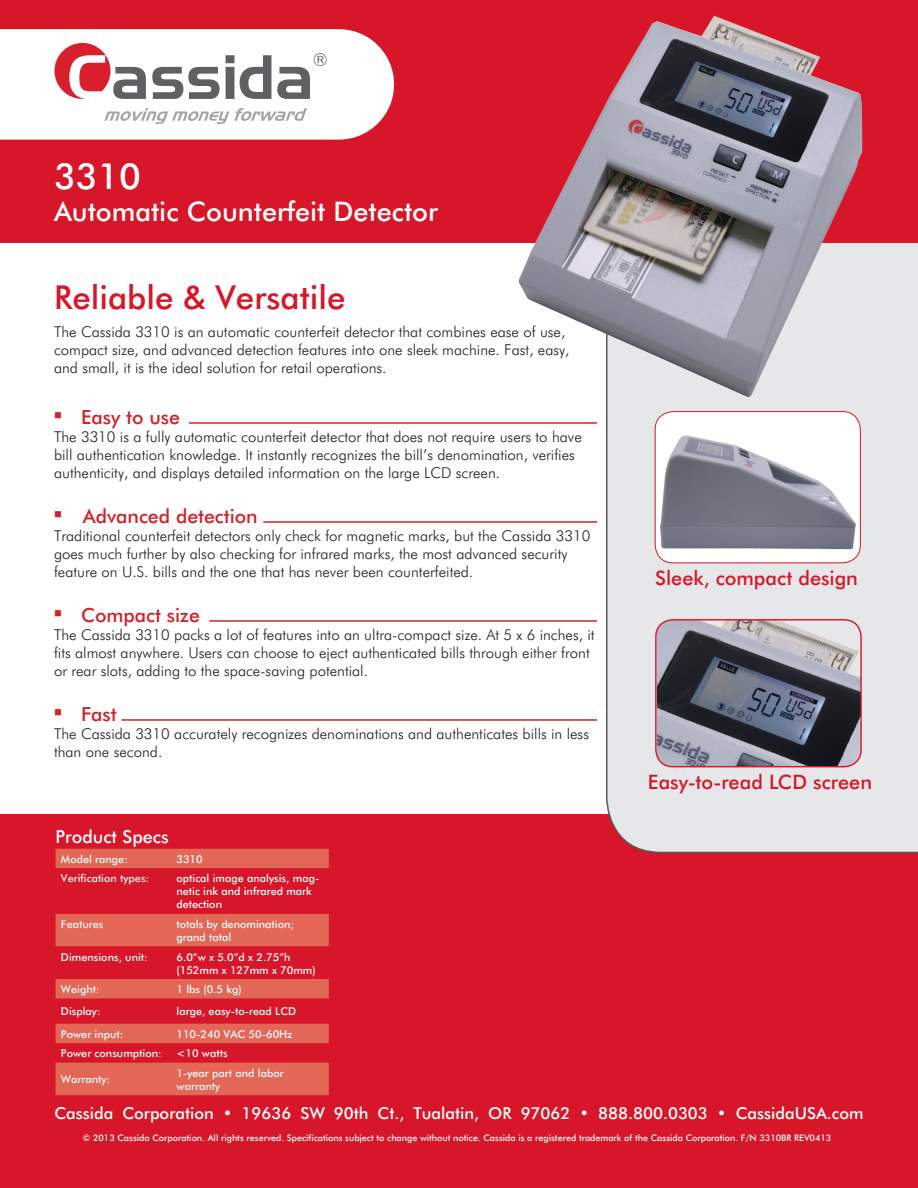
<style>
.page{position:relative;width:918px;height:1188px;background:#fff}
.page>*{position:absolute;margin:0;border:0;box-sizing:border-box;transform-origin:0 0}
.Bulleted_List_Headin{font:500 36px "Futura BT";color:#fff}
.Headline{font:500 33px "Futura BT";color:#d71729}
.Bulleted_List_Headin-2{font:500 27px "Futura BT";color:#fff}
.t1{font:500 19.95px "Futura BT";color:#d71729}
.TNT_RED_Bullets{font:500 19.5px "Futura BT";color:#d1232a}
.Features_Text{font:500 19.5px "Futura BT";color:#d1232a}
.t2{font:500 18px "Futura BT";color:#fff}
.Bulleted_List_Headin-3{font:300 18px "Futura BT";color:#57585a}
.t3{font:500 16.5px "Futura BT";color:#fff}
.Features_Text-2{font:300 15px/18px "Futura BT";color:#231f20}
.t4{font:500 10.8px/13px "Futura BT";color:#fff}
.t5{font:500 10.8px "Futura BT";color:#f5f5f6}
.t6{font:500 9px "Futura BT";color:#fff}
.s1{font-size:13.5px}
</style>
<div class="page">
<div style="left:0;top:814px;width:918px;height:374px;background:#d71729"></div>
<div style="left:606px;top:243px;width:312px;height:611px;background:#e6e7e9"></div>
<div style="left:0;top:0;width:918px;height:243px;background:#d71729"></div>
<svg style="left:0;top:29px;width:394px;height:111px;background:#fcf1f2"></svg>
<svg style="left:54px;top:43px;width:256px;height:56px;background:#ceb7b9"></svg>
<svg style="left:104px;top:108px;width:203px;height:16px;background:#e2e3e4"></svg>
<hr style="left:189px;top:422px;width:408px;height:2px;background:#d1232a">
<hr style="left:263px;top:521px;width:334px;height:2px;background:#d1232a">
<hr style="left:209px;top:620px;width:388px;height:2px;background:#d1232a">
<hr style="left:122px;top:719px;width:475px;height:2px;background:#d1232a">
<svg style="left:56px;top:849px;width:273px;height:246px;fill:#e36756"></svg>
<svg style="left:56px;top:868px;width:273px;height:111px"></svg>
<img style="left:519px;top:16px;width:343px;height:381px">
<img style="left:657px;top:620px;width:204px;height:147px">
<div style="left:655px;top:619px;width:207px;height:148px;border:1px solid #d71729;border-radius:17px"></div>
<img style="left:655px;top:412px;width:205px;height:151px">
<div style="left:655px;top:411px;width:206px;height:152px;border:1px solid #d71729;border-radius:18px"></div>
<p class="Bulleted_List_Headin-3" style="left:313px;top:49px;width:16px">®</p>
<p class="Bulleted_List_Headin" style="left:54px;top:154px;width:88px">3310</p>
<p class="Bulleted_List_Headin-2" style="left:54px;top:195px;width:386px">Automatic Counterfeit Detector</p>
<p class="Headline" style="left:54px;top:277px;width:293px">Reliable &amp; Versatile</p>
<p class="Features_Text-2" style="left:54px;top:323px;width:517px">The Cassida 3310 is an automatic counterfeit detector that combines ease of use, compact size, and advanced detection features into one sleek machine. Fast, easy, and small, it is the ideal solution for retail operations.</p>
<p class="TNT_RED_Bullets" style="left:54px;top:405px;width:127px">■ Easy to use</p>
<p class="Features_Text-2" style="left:54px;top:427px;width:529px">The 3310 is a fully automatic counterfeit detector that does not require users to have bill authentication knowledge. It instantly recognizes the bill’s denomination, verifies authenticity, and displays detailed information on the large LCD screen.</p>
<p class="Features_Text" style="left:54px;top:504px;width:205px">■ Advanced detection</p>
<p class="Features_Text-2" style="left:54px;top:526px;width:538px">Traditional counterfeit detectors only check for magnetic marks, but the Cassida 3310 goes much further by also checking for infrared marks, the most advanced security feature on U.S. bills and the one that has never been counterfeited.</p>
<p class="TNT_RED_Bullets" style="left:54px;top:603px;width:147px">■ Compact size</p>
<p class="Features_Text-2" style="left:54px;top:625px;width:542px">The Cassida 3310 packs a lot of features into an ultra-compact size. At 5 x 6 inches, it fits almost anywhere. Users can choose to eject authenticated bills through either front or rear slots, adding to the space-saving potential<span class="s1">.</span></p>
<p class="TNT_RED_Bullets" style="left:54px;top:702px;width:64px">■ Fast</p>
<p class="Features_Text-2" style="left:54px;top:724px;width:537px">The Cassida 3310 accurately recognizes denominations and authenticates bills in less than one second.</p>
<p class="t2" style="left:56px;top:825px;width:115px">Product Specs</p>
<p class="t4" style="left:61px;top:852px;width:68px">Model range:</p>
<p class="t4" style="left:177px;top:852px;width:28px">3310</p>
<p class="t5" style="left:61px;top:872px;width:90px">Verification types:</p>
<p class="t4" style="left:177px;top:872px;width:144px">optical image analysis, mag&shy;netic ink and infrared mark detection</p>
<p class="t5" style="left:61px;top:918px;width:44px">Features</p>
<p class="t4" style="left:177px;top:918px;width:119px">totals by denomination; grand total</p>
<p class="t4" style="left:61px;top:950px;width:88px">Dimensions, unit:</p>
<p class="t4" style="left:177px;top:950px;width:141px">6.0”w x 5.0”d x 2.75”h (152mm x 127mm x 70mm)</p>
<p class="t4" style="left:61px;top:983px;width:40px">Weight:</p>
<p class="t4" style="left:177px;top:983px;width:67px">1 lbs (0.5 kg)</p>
<p class="t4" style="left:61px;top:1005px;width:41px">Display:</p>
<p class="t4" style="left:177px;top:1005px;width:121px">large, easy-to-read LCD</p>
<p class="t4" style="left:61px;top:1027px;width:64px">Power input:</p>
<p class="t4" style="left:177px;top:1027px;width:117px">110-240 VAC 50-60Hz</p>
<p class="t4" style="left:61px;top:1047px;width:102px">Power consumption:</p>
<p class="t4" style="left:177px;top:1047px;width:53px">&lt;10 watts</p>
<p class="t4" style="left:61px;top:1073px;width:51px">Warranty:</p>
<p class="t4" style="left:177px;top:1066px;width:109px">1-year part and labor</p>
<p class="t4" style="left:177px;top:1079px;width:45px">warranty</p>
<p class="t1" style="left:655px;top:566px;width:204px">Sleek, compact design</p>
<p class="t1" style="left:648px;top:770px;width:226px">Easy-to-read LCD screen</p>
<p class="t3" style="left:54px;top:1103px;width:811px">Cassida Corporation • 19636 SW 90th Ct., Tualatin, OR 97062 • 888.800.0303 • CassidaUSA.com</p>
<p class="t6" style="left:83px;top:1133px;width:750px">© 2013 Cassida Corporation. All rights reserved. Specifications subject to change without notice. Cassida is a registered trademark of the Cassida Corporation. F/N 3310BR REV0413</p>
</div>
